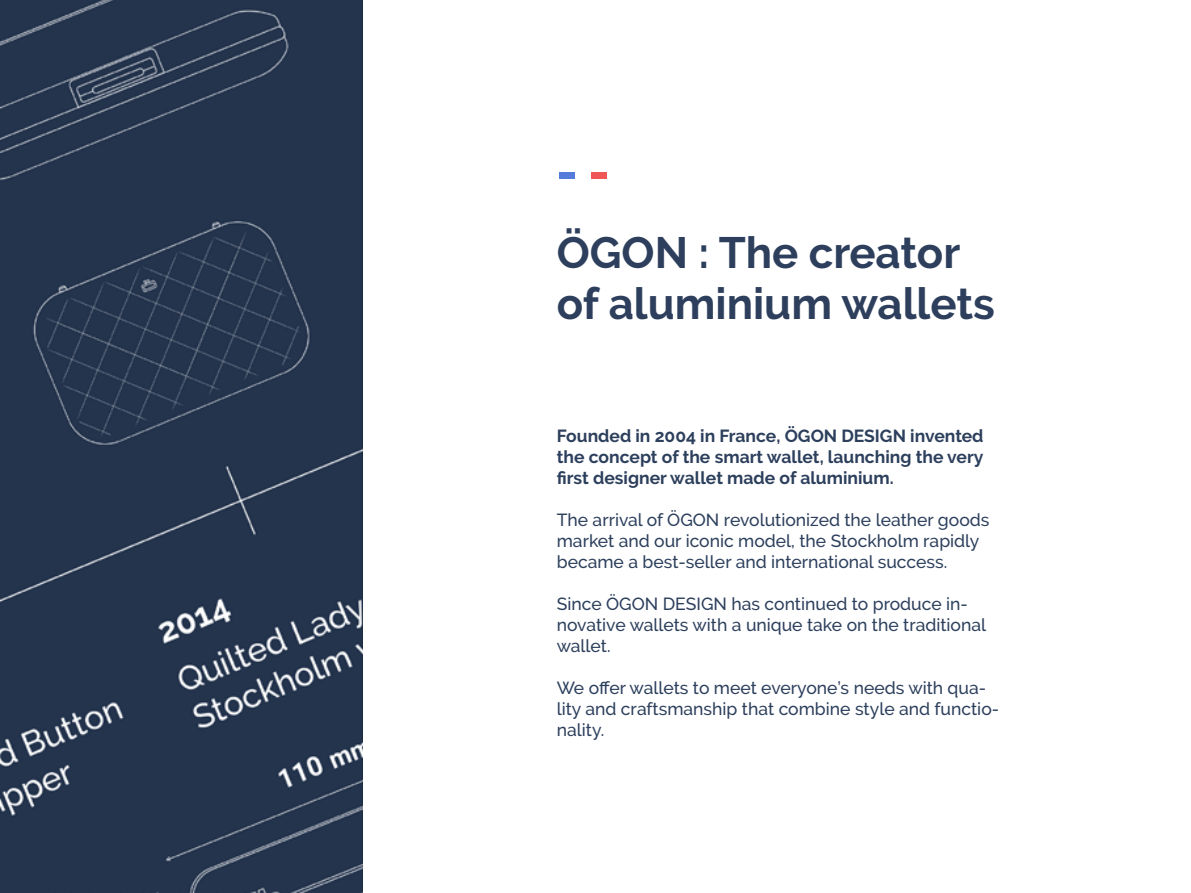
<style>
.page{position:relative;width:1191px;height:893px;background:#fff}
.page>*{position:absolute;margin:0;border:0;box-sizing:border-box;transform-origin:0 0}
.t1{font:700 43.75px/50.8px "Raleway";color:#2d3f5c}
.t2{font:500 17.5px/21px "Raleway";color:#2c3f5c}
.t3{font:700 17.5px/21px "Raleway";color:#2c3f5c;text-align:justify}
</style>
<div class="page">
<img style="left:0;top:0;width:363px;height:892px">
<div style="left:559px;top:172px;width:16px;height:7px;background:#557cdb"></div>
<div style="left:591px;top:172px;width:16px;height:7px;background:#ef5756"></div>
<h1 class="t1" style="left:557px;top:227px;width:440px">ÖGON : The creator of aluminium wallets</h1>
<p class="t3" style="left:557px;top:426px;width:428px">Founded in 2004 in France, ÖGON DESIGN invented the concept of the smart wallet, launching the very first designer wallet made of aluminium.</p>
<p class="t2" style="left:557px;top:510px;width:434px">The arrival of ÖGON revolutionized the leather goods market and our iconic model, the Stockholm rapidly became a best-seller and international success.</p>
<p class="t2" style="left:557px;top:594px;width:431px">Since ÖGON DESIGN has continued to produce in&shy;novative wallets with a unique take on the traditional wallet.</p>
<p class="t2" style="left:557px;top:678px;width:444px">We offer wallets to meet everyone’s needs with qua&shy;lity and craftsmanship that combine style and functio&shy;nality.</p>
</div>
